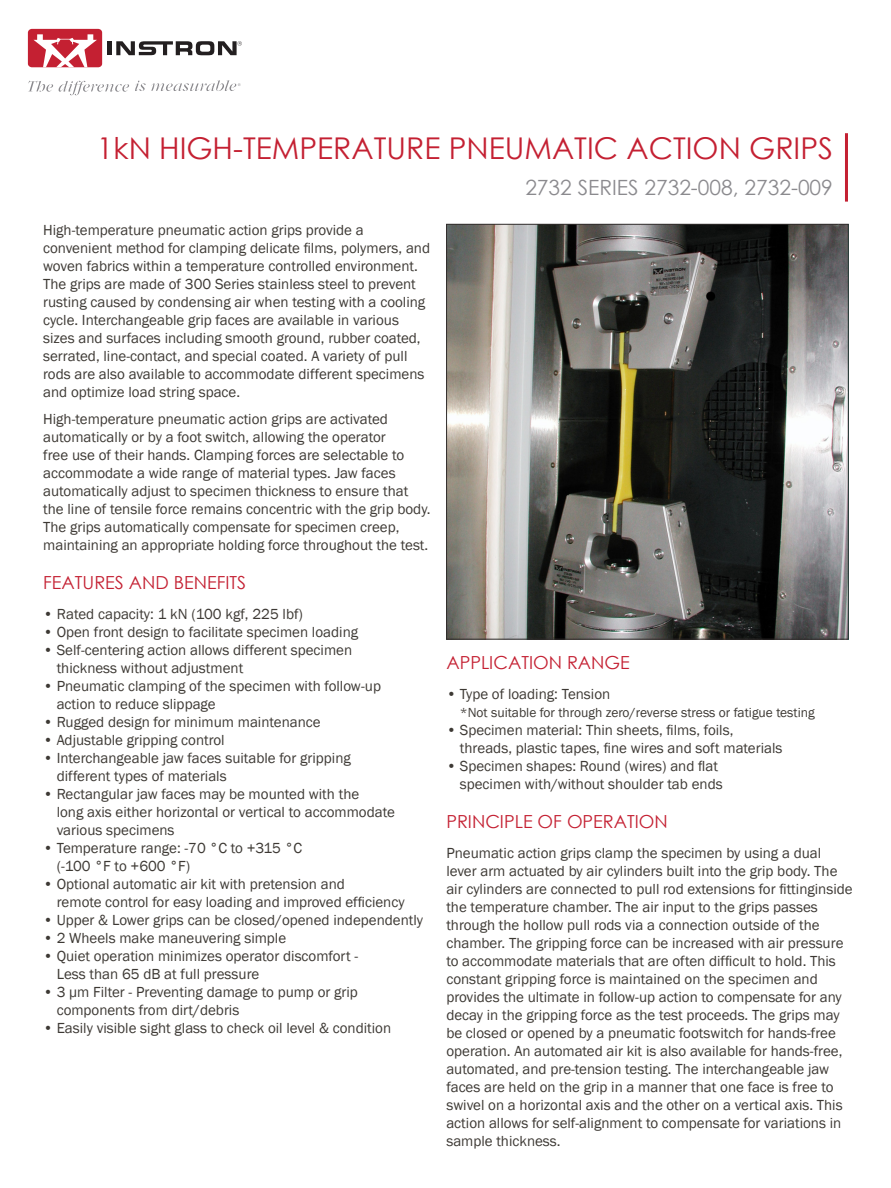
<style>
.page{position:relative;width:891px;height:1188px;background:#fff}
.page>*{position:absolute;margin:0;border:0;box-sizing:border-box;transform-origin:0 0}
.t1{font:30px "Century Gothic";color:#c42032}
.t2{font:21px "Century Gothic";color:#8b8a8e}
.t3{font:18px "Century Gothic";color:#c42032}
.t4{font:15px/18px "Franklin Gothic";color:#3d3934}
.t5{font:13.5px "Franklin Gothic";color:#3d3934}
</style>
<div class="page">
<div style="left:28px;top:29px;width:74px;height:38px;background:#c42032;border-radius:4px"></div>
<svg style="left:33px;top:34px;width:64px;height:33px"></svg>
<div style="left:107px;top:41px;width:5px;height:14px;background:#231f20"></div>
<svg style="left:116px;top:41px;width:126px;height:14px"></svg>
<svg style="left:28px;top:80px;width:213px;height:15px"></svg>
<hr style="left:845px;top:133px;width:3px;height:69px;background:#c42032">
<img style="left:448px;top:226px;width:399px;height:411px">
<p class="t1" style="left:97px;top:127px;width:738px">1kN HIGH-TEMPERATURE PNEUMATIC ACTION GRIPS</p>
<p class="t2" style="left:525px;top:173px;width:309px">2732 SERIES 2732-008, 2732-009</p>
<p class="t4" style="left:43px;top:221px;width:388px">High-temperature pneumatic action grips provide a convenient method for clamping delicate films, polymers, and woven fabrics within a temperature controlled environment.<br>The grips are made of 300 Series stainless steel to prevent rusting caused by condensing air when testing with a cooling cycle. Interchangeable grip faces are available in various sizes and surfaces including smooth ground, rubber coated, serrated, line-contact, and special coated. A variety of pull rods are also available to accommodate different specimens and optimize load string space.</p>
<p class="t4" style="left:43px;top:410px;width:389px">High-temperature pneumatic action grips are activated automatically or by a foot switch, allowing the operator<br>free use of their hands. Clamping forces are selectable to accommodate a wide range of material types. Jaw faces automatically adjust to specimen thickness to ensure that the line of tensile force remains concentric with the grip body.<br>The grips automatically compensate for specimen creep, maintaining an appropriate holding force throughout the test.</p>
<p class="t3" style="left:43px;top:570px;width:205px">FEATURES AND BENEFITS</p>
<p class="t4" style="left:43px;top:605px;width:261px">• Rated capacity: 1 kN (100 kgf, 225 lbf)</p>
<p class="t4" style="left:43px;top:623px;width:316px">• Open front design to facilitate specimen loading</p>
<p class="t4" style="left:57px;top:641px;width:297px;text-indent:-14px">• Self-centering action allows different specimen thickness without adjustment</p>
<p class="t4" style="left:57px;top:677px;width:326px;text-indent:-14px">• Pneumatic clamping of the specimen with follow-up action to reduce slippage</p>
<p class="t4" style="left:43px;top:713px;width:279px">• Rugged design for minimum maintenance</p>
<p class="t4" style="left:43px;top:731px;width:183px">• Adjustable gripping control</p>
<p class="t4" style="left:57px;top:749px;width:296px;text-indent:-14px">• Interchangeable jaw faces suitable for gripping different types of materials</p>
<p class="t4" style="left:57px;top:785px;width:340px;text-indent:-14px">• Rectangular jaw faces may be mounted with the<br>long axis either horizontal or vertical to accommodate various specimens</p>
<p class="t4" style="left:57px;top:839px;width:247px;text-indent:-14px">• Temperature range: -70 °C to +315 °C (-100 °F to +600 °F)</p>
<p class="t4" style="left:57px;top:875px;width:349px;text-indent:-14px">• Optional automatic air kit with pretension and<br>remote control for easy loading and improved efficiency</p>
<p class="t4" style="left:43px;top:911px;width:381px">• Upper &amp; Lower grips can be closed/opened independently</p>
<p class="t4" style="left:43px;top:929px;width:244px">• 2 Wheels make maneuvering simple</p>
<p class="t4" style="left:57px;top:947px;width:303px;text-indent:-14px">• Quiet operation minimizes operator discomfort -<br>Less than 65 dB at full pressure</p>
<p class="t4" style="left:57px;top:983px;width:303px;text-indent:-14px">• 3 µm Filter - Preventing damage to pump or grip components from dirt/debris</p>
<p class="t4" style="left:43px;top:1019px;width:350px">• Easily visible sight glass to check oil level &amp; condition</p>
<p class="t3" style="left:446px;top:650px;width:185px">APPLICATION RANGE</p>
<p class="t4" style="left:446px;top:685px;width:165px">• Type of loading: Tension</p>
<p class="t5" style="left:460px;top:704px;width:356px">*Not suitable for through zero/reverse stress or fatigue testing</p>
<p class="t4" style="left:460px;top:721px;width:324px;text-indent:-14px">• Specimen material: Thin sheets, films, foils, threads, plastic tapes, fine wires and soft materials</p>
<p class="t4" style="left:460px;top:757px;width:264px;text-indent:-14px">• Specimen shapes: Round (wires) and flat specimen with/without shoulder tab ends</p>
<p class="t3" style="left:446px;top:809px;width:223px">PRINCIPLE OF OPERATION</p>
<p class="t4" style="left:446px;top:844px;width:408px">Pneumatic action grips clamp the specimen by using a dual lever arm actuated by air cylinders built into the grip body. The air cylinders are connected to pull rod extensions for fittinginside the temperature chamber. The air input to the grips passes through the hollow pull rods via a connection outside of the chamber. The gripping force can be increased with air pressure to accommodate materials that are often difficult to hold. This constant gripping force is maintained on the specimen and provides the ultimate in follow-up action to compensate for any decay in the gripping force as the test proceeds. The grips may be closed or opened by a pneumatic footswitch for hands-free operation. An automated air kit is also available for hands-free, automated, and pre-tension testing. The interchangeable jaw faces are held on the grip in a manner that one face is free to swivel on a horizontal axis and the other on a vertical axis. This action allows for self-alignment to compensate for variations in sample thickness.</p>
</div>
